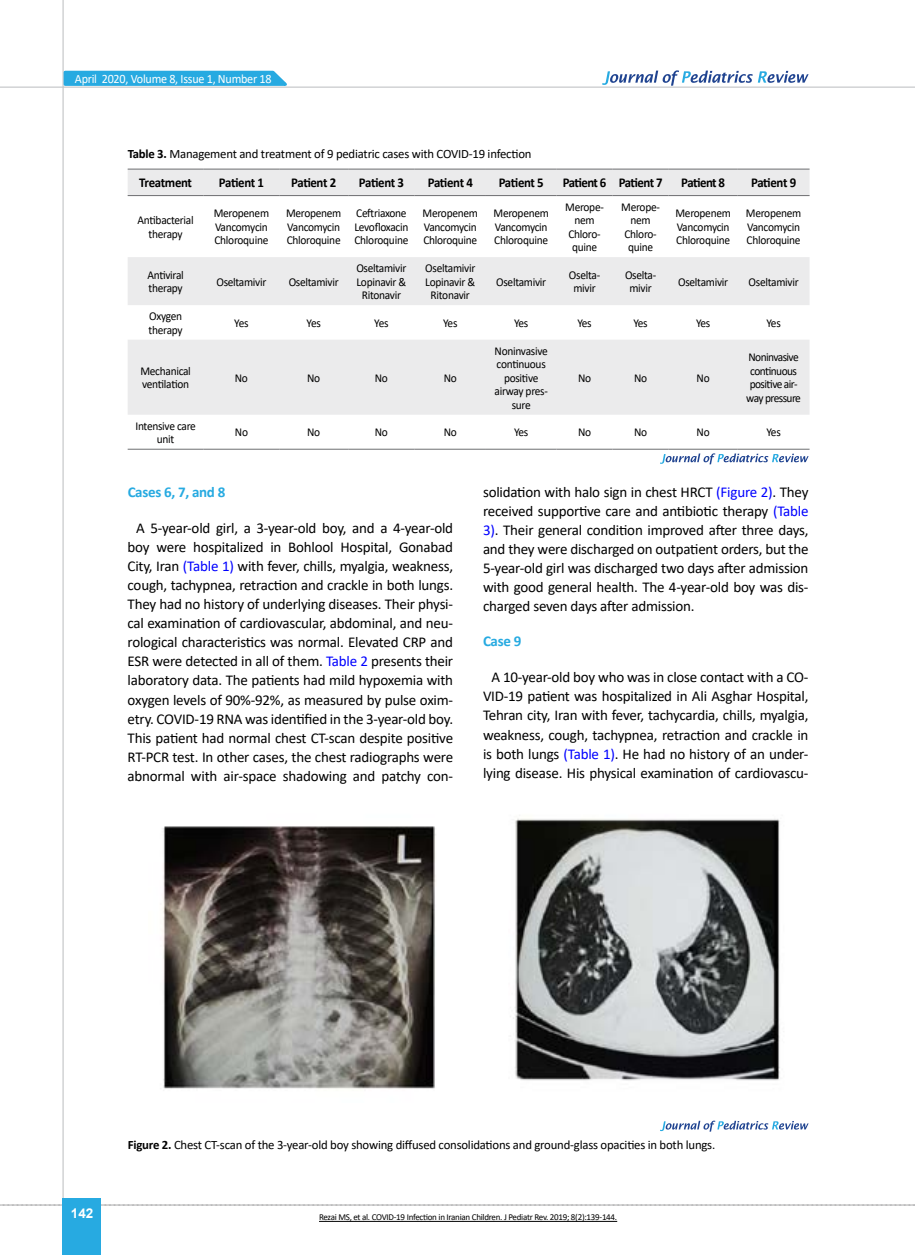
<style>
.page{position:relative;width:915px;height:1255px;background:#fff}
.page>*{position:absolute;margin:0;border:0;box-sizing:border-box;transform-origin:0 0}
.t1{font:15px/19px "Calibri";letter-spacing:-.015em;color:#000;text-align:center}
.t2{font:700 15px "Calibri";letter-spacing:-.02em;color:#27aae1}
.t3{font:700 13.5px "Calibri";letter-spacing:-.035em;color:#000;scale:.95 1}
.t4{font:700 13.5px "Arial";color:#fff}
.t5{font:12.75px "Calibri";letter-spacing:-.015em;color:#000}
.t6{font:12.75px "Calibri";letter-spacing:-.02em;color:#fff;scale:.95 1}
.t7{font:12px/13.5px "Calibri";letter-spacing:-.025em;color:#000;text-align:center;scale:.95 1}
.t8{font:12px/13.5px "Calibri";letter-spacing:-.05em;color:#000;text-align:center;scale:.95 1}
.t9{font:9px "Calibri";letter-spacing:-.03em;color:#000}
.s1{font-weight:700}
.s2{color:#00f}
</style>
<div class="page">
<svg style="left:0;top:1204px;width:915px;height:1px"></svg>
<hr style="left:62px;top:0;width:2px;height:1254px;background:#c2c4c6">
<hr style="left:0;top:87px;width:914px;height:1px;background:#c2c4c6">
<div style="left:63px;top:1198px;width:38px;height:56px;background:#27aae1"></div>
<svg style="left:62px;top:69px;width:231px;height:18px;background:#51b9e5"></svg>
<svg style="left:602px;top:70px;width:206px;height:16px"></svg>
<svg style="left:128px;top:170px;width:681px;height:244px;fill:#ebebec"></svg>
<hr style="left:128px;top:169px;width:75px;height:1px;background:#6d6e71">
<hr style="left:203px;top:169px;width:76px;height:1px;background:#6d6e71">
<hr style="left:279px;top:169px;width:69px;height:1px;background:#6d6e71">
<hr style="left:348px;top:169px;width:66px;height:1px;background:#6d6e71">
<hr style="left:414px;top:169px;width:72px;height:1px;background:#6d6e71">
<hr style="left:486px;top:169px;width:70px;height:1px;background:#6d6e71">
<hr style="left:556px;top:169px;width:56px;height:1px;background:#6d6e71">
<hr style="left:612px;top:169px;width:56px;height:1px;background:#6d6e71">
<hr style="left:668px;top:169px;width:69px;height:1px;background:#6d6e71">
<hr style="left:737px;top:169px;width:72px;height:1px;background:#6d6e71">
<hr style="left:128px;top:195px;width:75px;height:1px;background:#6d6e71">
<hr style="left:203px;top:195px;width:76px;height:1px;background:#6d6e71">
<hr style="left:279px;top:195px;width:69px;height:1px;background:#6d6e71">
<hr style="left:348px;top:195px;width:66px;height:1px;background:#6d6e71">
<hr style="left:414px;top:195px;width:72px;height:1px;background:#6d6e71">
<hr style="left:486px;top:195px;width:70px;height:1px;background:#6d6e71">
<hr style="left:556px;top:195px;width:56px;height:1px;background:#6d6e71">
<hr style="left:612px;top:195px;width:56px;height:1px;background:#6d6e71">
<hr style="left:668px;top:195px;width:69px;height:1px;background:#6d6e71">
<hr style="left:737px;top:195px;width:72px;height:1px;background:#6d6e71">
<hr style="left:128px;top:449px;width:75px;height:1px;background:#6d6e71">
<hr style="left:203px;top:449px;width:76px;height:1px;background:#6d6e71">
<hr style="left:279px;top:449px;width:69px;height:1px;background:#6d6e71">
<hr style="left:348px;top:449px;width:66px;height:1px;background:#6d6e71">
<hr style="left:414px;top:449px;width:72px;height:1px;background:#6d6e71">
<hr style="left:486px;top:449px;width:70px;height:1px;background:#6d6e71">
<hr style="left:556px;top:449px;width:56px;height:1px;background:#6d6e71">
<hr style="left:612px;top:449px;width:56px;height:1px;background:#6d6e71">
<hr style="left:668px;top:449px;width:69px;height:1px;background:#6d6e71">
<hr style="left:737px;top:449px;width:72px;height:1px;background:#6d6e71">
<svg style="left:660px;top:453px;width:148px;height:11px"></svg>
<svg style="left:660px;top:1120px;width:148px;height:11px"></svg>
<img style="left:162px;top:826px;width:274px;height:263px">
<img style="left:510px;top:818px;width:270px;height:263px">
<hr style="left:319px;top:1220px;width:298px;height:1px;background:#000">
<p class="t6" style="left:75px;top:69px;width:208px">April 2020, Volume 8, Issue 1, Number 18</p>
<p class="t5" style="left:128px;top:145px;width:405px"><span class="s1">Table 3.</span> Management and treatment of 9 pediatric cases with COVID-19 infection</p>
<p class="t3" style="left:139px;top:173px;width:57px">Treatment</p>
<p class="t3" style="left:219px;top:173px;width:49px">Patient 1</p>
<p class="t3" style="left:291px;top:173px;width:49px">Patient 2</p>
<p class="t3" style="left:359px;top:173px;width:49px">Patient 3</p>
<p class="t3" style="left:427px;top:173px;width:49px">Patient 4</p>
<p class="t3" style="left:498px;top:173px;width:49px">Patient 5</p>
<p class="t3" style="left:562px;top:173px;width:107px">Patient 6 Patient 7</p>
<p class="t3" style="left:681px;top:173px;width:48px">Patient 8</p>
<p class="t3" style="left:750px;top:173px;width:49px">Patient 9</p>
<p class="t7" style="left:138px;top:213px;width:60px">Antibacterial therapy</p>
<p class="t7" style="left:214px;top:206px;width:60px;text-align:justify">Meropenem Vancomycin Chloroquine</p>
<p class="t7" style="left:286px;top:206px;width:60px;text-align:justify">Meropenem Vancomycin Chloroquine</p>
<p class="t7" style="left:354px;top:206px;width:58px;text-align:left">Ceftriaxone<br>Levofloxacin<br>Chloroquine</p>
<p class="t7" style="left:422px;top:206px;width:60px;text-align:justify">Meropenem Vancomycin Chloroquine</p>
<p class="t7" style="left:493px;top:206px;width:60px;text-align:justify">Meropenem Vancomycin Chloroquine</p>
<p class="t7" style="left:565px;top:199px;width:42px">Merope&shy;nem<br>Chloro&shy;quine</p>
<p class="t7" style="left:621px;top:199px;width:42px">Merope&shy;nem<br>Chloro&shy;quine</p>
<p class="t7" style="left:675px;top:206px;width:60px;text-align:justify">Meropenem Vancomycin Chloroquine</p>
<p class="t7" style="left:745px;top:206px;width:60px;text-align:justify">Meropenem Vancomycin Chloroquine</p>
<p class="t7" style="left:147px;top:268px;width:40px;text-align:left">Antiviral therapy</p>
<p class="t7" style="left:216px;top:274px;width:54px">Oseltamivir</p>
<p class="t7" style="left:288px;top:274px;width:54px">Oseltamivir</p>
<p class="t7" style="left:356px;top:261px;width:54px">Oseltamivir<br>Lopinavir &amp;<br>Ritonavir</p>
<p class="t7" style="left:425px;top:261px;width:54px">Oseltamivir<br>Lopinavir &amp;<br>Ritonavir</p>
<p class="t7" style="left:496px;top:274px;width:54px">Oseltamivir</p>
<p class="t7" style="left:568px;top:268px;width:34px">Oselta&shy;mivir</p>
<p class="t7" style="left:624px;top:268px;width:34px">Oselta&shy;mivir</p>
<p class="t7" style="left:678px;top:274px;width:54px">Oseltamivir</p>
<p class="t7" style="left:748px;top:274px;width:54px">Oseltamivir</p>
<p class="t7" style="left:148px;top:309px;width:37px;text-align:left">Oxygen therapy</p>
<p class="t7" style="left:234px;top:316px;width:17px">Yes</p>
<p class="t7" style="left:306px;top:316px;width:17px">Yes</p>
<p class="t7" style="left:374px;top:316px;width:17px">Yes</p>
<p class="t7" style="left:443px;top:316px;width:17px">Yes</p>
<p class="t7" style="left:514px;top:316px;width:17px">Yes</p>
<p class="t7" style="left:577px;top:316px;width:17px">Yes</p>
<p class="t7" style="left:633px;top:316px;width:17px">Yes</p>
<p class="t7" style="left:695px;top:316px;width:17px">Yes</p>
<p class="t7" style="left:766px;top:316px;width:17px">Yes</p>
<p class="t7" style="left:140px;top:364px;width:55px;text-align:left">Mechanical ventilation</p>
<p class="t7" style="left:235px;top:370px;width:15px">No</p>
<p class="t7" style="left:307px;top:370px;width:15px">No</p>
<p class="t7" style="left:375px;top:370px;width:15px">No</p>
<p class="t7" style="left:443px;top:370px;width:15px">No</p>
<p class="t7" style="left:494px;top:343px;width:58px">Noninvasive continuous positive airway pres&shy;sure</p>
<p class="t8" style="left:746px;top:350px;width:59px">Noninvasive continuous positive air&shy;way pressure</p>
<p class="t7" style="left:578px;top:370px;width:15px">No</p>
<p class="t7" style="left:634px;top:370px;width:15px">No</p>
<p class="t7" style="left:696px;top:370px;width:15px">No</p>
<p class="t7" style="left:135px;top:418px;width:65px">Intensive care unit</p>
<p class="t7" style="left:235px;top:425px;width:15px">No</p>
<p class="t7" style="left:307px;top:425px;width:15px">No</p>
<p class="t7" style="left:375px;top:425px;width:15px">No</p>
<p class="t7" style="left:443px;top:425px;width:15px">No</p>
<p class="t7" style="left:514px;top:425px;width:17px">Yes</p>
<p class="t7" style="left:578px;top:425px;width:15px">No</p>
<p class="t7" style="left:634px;top:425px;width:15px">No</p>
<p class="t7" style="left:696px;top:425px;width:15px">No</p>
<p class="t7" style="left:766px;top:425px;width:17px">Yes</p>
<p class="t2" style="left:128px;top:481px;width:99px">Cases 6, 7, and 8</p>
<p class="t1" style="left:128px;top:518px;width:327px">A 5-year-old girl, a 3-year-old boy, and a 4-year-old boy were hospitalized in Bohlool Hospital, Gonabad City, Iran <span class="s2">(Table 1)</span> with fever, chills, myalgia, weakness, cough, tachypnea, retraction and crackle in both lungs.<br>They had no history of underlying diseases. Their physi&shy;cal examination of cardiovascular, abdominal, and neu&shy;rological characteristics was normal. Elevated CRP and ESR were detected in all of them. <span class="s2">Table 2</span> presents their laboratory data. The patients had mild hypoxemia with oxygen levels of 90%-92%, as measured by pulse oxim&shy;etry. COVID‐19 RNA was identified in the 3-year-old boy.<br>This patient had normal chest CT-scan despite positive RT-PCR test. In other cases, the chest radiographs were abnormal with air-space shadowing and patchy con-</p>
<p class="t1" style="left:483px;top:482px;width:327px;text-align:justify">solidation with halo sign in chest HRCT <span class="s2">(Figure 2)</span>. They received supportive care and antibiotic therapy <span class="s2">(Table 3)</span>. Their general condition improved after three days, and they were discharged on outpatient orders, but the 5-year-old girl was discharged two days after admission with good general health. The 4-year-old boy was dis&shy;charged seven days after admission.</p>
<p class="t2" style="left:483px;top:630px;width:40px">Case 9</p>
<p class="t1" style="left:483px;top:667px;width:327px">A 10-year-old boy who was in close contact with a CO-VID-19 patient was hospitalized in Ali Asghar Hospital, Tehran city, Iran with fever, tachycardia, chills, myalgia, weakness, cough, tachypnea, retraction and crackle in is both lungs <span class="s2">(Table 1)</span>. He had no history of an under&shy;lying disease. His physical examination of cardiovascu-</p>
<p class="t4" style="left:71px;top:1203px;width:24px">142</p>
<p class="t5" style="left:128px;top:1135px;width:588px"><span class="s1">Figure 2.</span> Chest CT-scan of the 3-year-old boy showing diffused consolidations and ground-glass opacities in both lungs.</p>
<p class="t9" style="left:319px;top:1210px;width:299px">Rezai MS, et al. COVID-19 Infection in Iranian Children. J Pediatr Rev. 2019; 8(2):139-144.</p>
</div>
